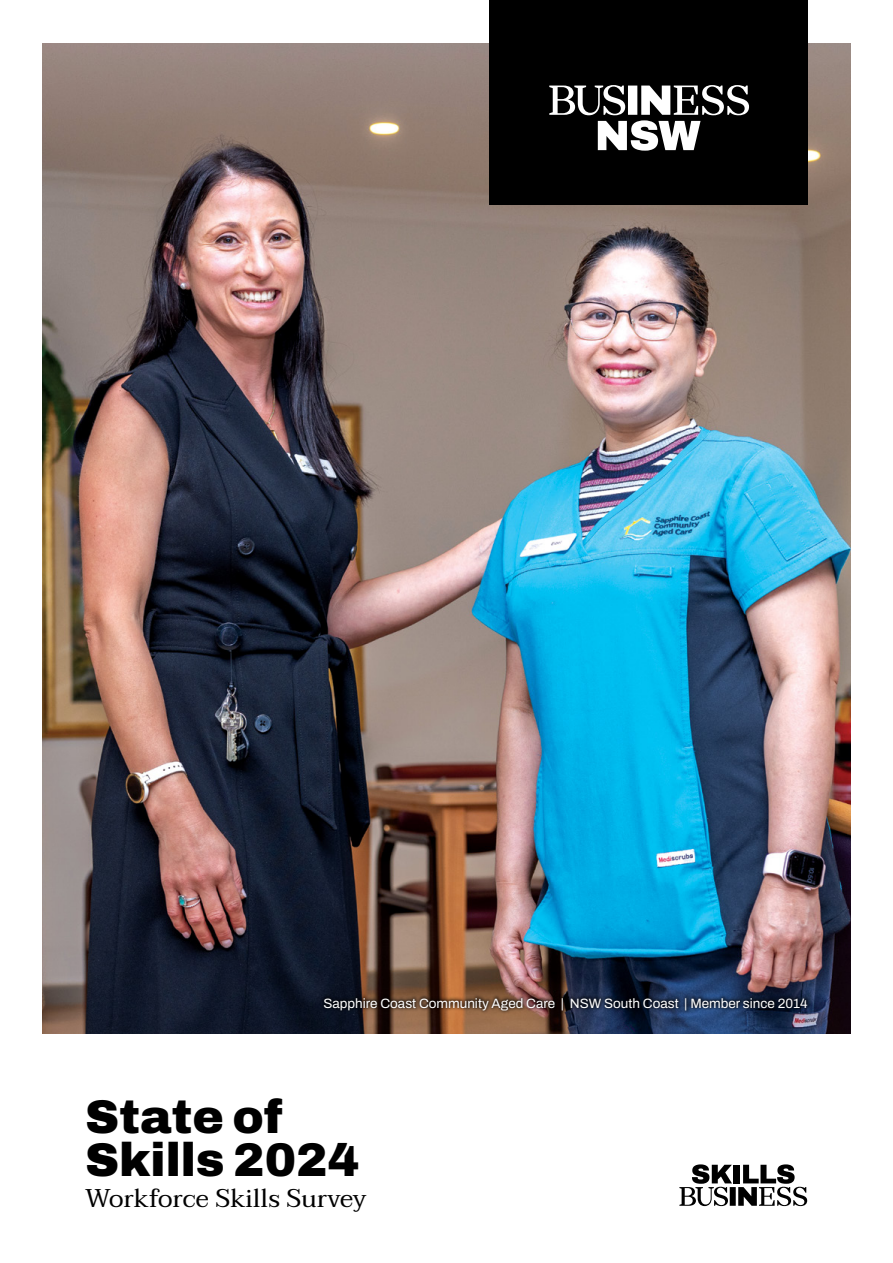
<style>
.page{position:relative;width:893px;height:1263px;background:#fff}
.page>*{position:absolute;margin:0;border:0;box-sizing:border-box;transform-origin:0 0}
.t1{font:900 47.25px/43.3px "Archivo";color:#000}
.t2{font:25.5px "Taviraj";color:#000}
.t3{font:13.5px "Archivo";color:#fff}
</style>
<div class="page">
<img style="left:43px;top:43px;width:807px;height:990px">
<div style="left:489px;top:0;width:319px;height:204px;background:#000"></div>
<svg style="left:679px;top:1164px;width:128px;height:42px"></svg>
<svg style="left:549px;top:85px;width:200px;height:66px"></svg>
<div style="left:320px;top:993px;width:491px;height:21px;background:#000;opacity:.7"></div>
<p class="t3" style="left:323px;top:993px;width:486px">Sapphire Coast Community Aged Care | NSW South Coast | Member since 2014</p>
<h1 class="t1" style="left:85px;top:1095px;width:276px">State of<br>Skills 2024</h1>
<h2 class="t2" style="left:85px;top:1178px;width:283px">Workforce Skills Survey</h2>
</div>
